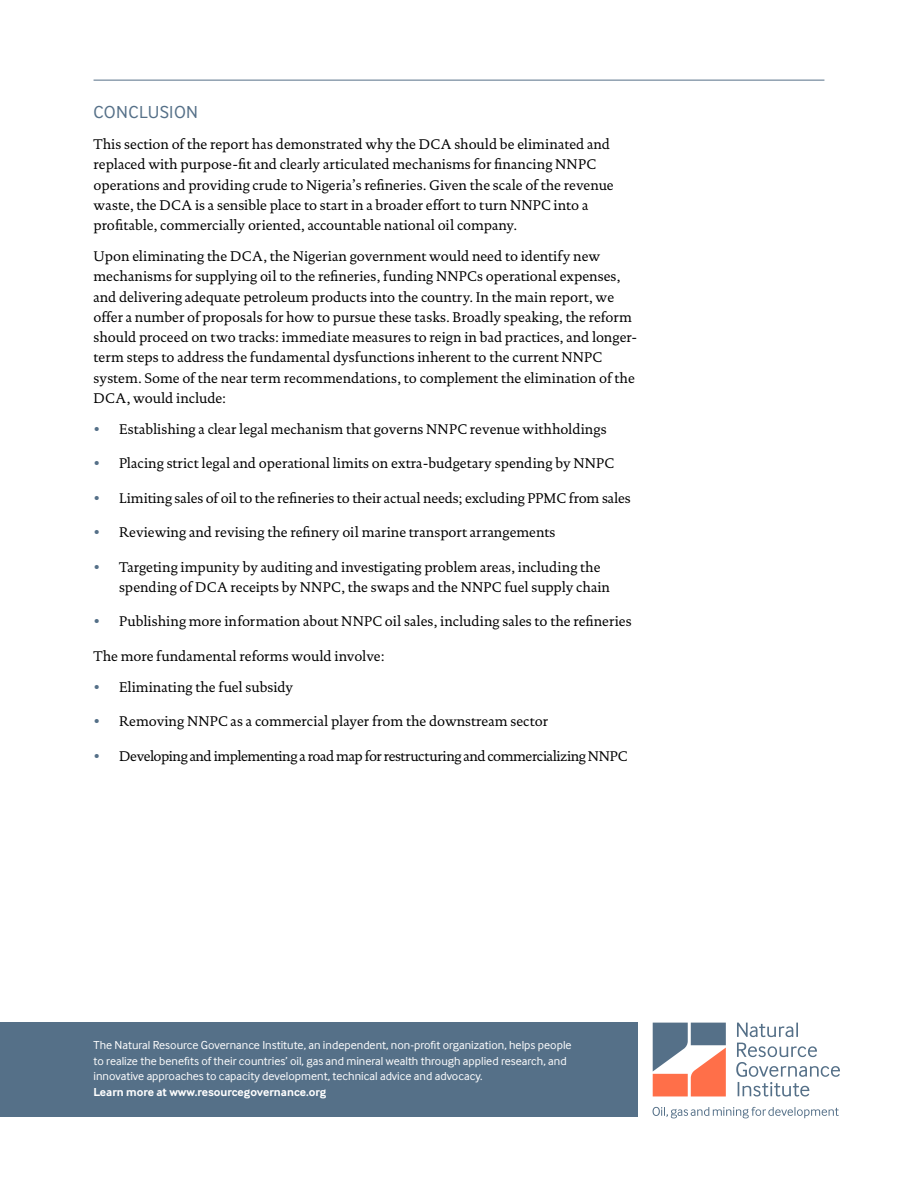
<style>
.page{position:relative;width:918px;height:1188px;background:#fff}
.page>*{position:absolute;margin:0;border:0;box-sizing:border-box;transform-origin:0 0}
.t1{font:18px "Inter Face";letter-spacing:.02em;color:#557088}
.t2{font:14.25px/20.2px "DTL Documenta T";color:#000}
.t3{font:14.25px "DTL Documenta T";letter-spacing:-.03em;color:#000}
.t4{font:12px/15.8px "Inter Face";color:#fff}
.t5{font:700 12px "Inter Face";color:#fff}
.s1{color:#557088}
</style>
<div class="page">
<hr style="left:94px;top:80px;width:730px;height:1px;background:#557088">
<svg style="left:736px;top:1043px;width:104px;height:54px"></svg>
<svg style="left:737px;top:1023px;width:61px;height:14px"></svg>
<svg style="left:653px;top:1023px;width:73px;height:73px"></svg>
<svg style="left:653px;top:1107px;width:186px;height:11px"></svg>
<div style="left:0;top:1022px;width:638px;height:95px;background:#557088"></div>
<p class="t1" style="left:94px;top:102px;width:106px">CONCLUSION</p>
<p class="t2" style="left:94px;top:134px;width:522px">This section of the report has demonstrated why the DCA should be eliminated and replaced with purpose-fit and clearly articulated mechanisms for financing NNPC operations and providing crude to Nigeria’s refineries. Given the scale of the revenue waste, the DCA is a sensible place to start in a broader effort to turn NNPC into a profitable, commercially oriented, accountable national oil company.</p>
<p class="t2" style="left:94px;top:246px;width:545px">Upon eliminating the DCA, the Nigerian government would need to identify new mechanisms for supplying oil to the refineries, funding NNPCs operational expenses, and delivering adequate petroleum products into the country. In the main report, we offer a number of proposals for how to pursue these tasks. Broadly speaking, the reform should proceed on two tracks: immediate measures to reign in bad practices, and longer&shy;term steps to address the fundamental dysfunctions inherent to the current NNPC system. Some of the near term recommendations, to complement the elimination of the DCA, would include:</p>
<p class="t2" style="left:94px;top:419px;width:515px"><span class="s1">•</span> Establishing a clear legal mechanism that governs NNPC revenue withholdings</p>
<p class="t2" style="left:94px;top:453px;width:522px"><span class="s1">•</span> Placing strict legal and operational limits on extra-budgetary spending by NNPC</p>
<p class="t2" style="left:94px;top:488px;width:539px"><span class="s1">•</span> Limiting sales of oil to the refineries to their actual needs; excluding PPMC from sales</p>
<p class="t2" style="left:94px;top:522px;width:463px"><span class="s1">•</span> Reviewing and revising the refinery oil marine transport arrangements</p>
<p class="t2" style="left:119px;top:557px;width:493px;text-indent:-26px"><span class="s1">•</span> Targeting impunity by auditing and investigating problem areas, including the spending of DCA receipts by NNPC, the swaps and the NNPC fuel supply chain</p>
<p class="t2" style="left:94px;top:611px;width:540px"><span class="s1">•</span> Publishing more information about NNPC oil sales, including sales to the refineries</p>
<p class="t2" style="left:94px;top:646px;width:293px">The more fundamental reforms would involve:</p>
<p class="t2" style="left:94px;top:677px;width:201px"><span class="s1">•</span> Eliminating the fuel subsidy</p>
<p class="t2" style="left:94px;top:711px;width:456px"><span class="s1">•</span> Removing NNPC as a commercial player from the downstream sector</p>
<p class="t3" style="left:94px;top:748px;width:535px"><span class="s1">•</span> Developing and implementing a road map for restructuring and commercializing NNPC</p>
<p class="t4" style="left:94px;top:1037px;width:480px">The Natural Resource Governance Institute, an independent, non-profit organization, helps people to realize the benefits of their countries’ oil, gas and mineral wealth through applied research, and innovative approaches to capacity development, technical advice and advocacy.</p>
<p class="t5" style="left:94px;top:1085px;width:234px">Learn more at www.resourcegovernance.org</p>
</div>
